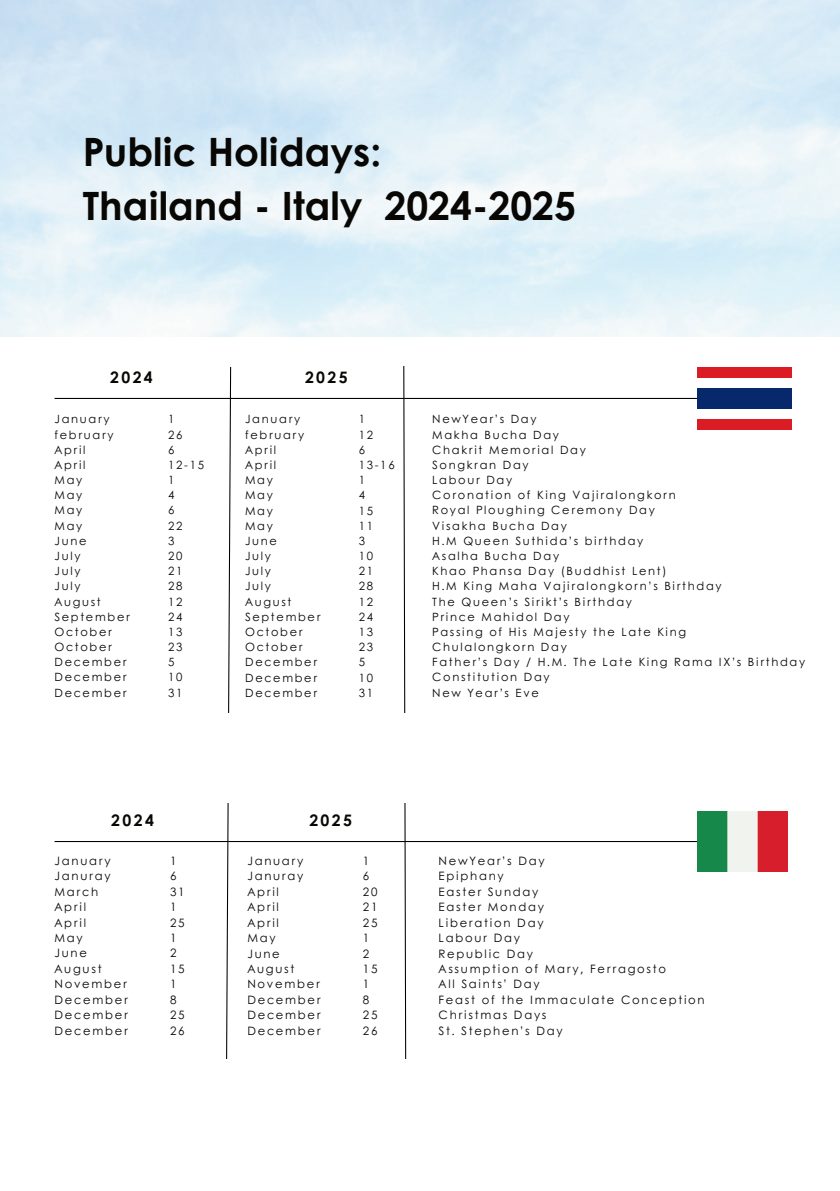
<style>
.page{position:relative;width:840px;height:1191px;background:#fff}
.page>*{position:absolute;margin:0;border:0;box-sizing:border-box;transform-origin:0 0}
.t1{font:700 39px/54px "Century Gothic";color:#080704}
.t2{font:700 15.8px "Century Gothic";letter-spacing:.15em;color:#080704}
.t3{font:11.6px/15.4px "Century Gothic";letter-spacing:.15em;color:#080704}
.t4{font:11.4px/15.2px "Century Gothic";letter-spacing:.15em;color:#080704}
</style>
<div class="page">
<hr style="left:54px;top:398px;width:719px;height:1px;background:#000">
<hr style="left:54px;top:841px;width:719px;height:1px;background:#000">
<div style="left:697px;top:419px;width:94px;height:10px;background:#db1c24"></div>
<div style="left:697px;top:367px;width:94px;height:10px;background:#db1c24"></div>
<div style="left:697px;top:388px;width:94px;height:20px;background:#07296b"></div>
<img style="left:697px;top:811px;width:90px;height:61px">
<svg style="left:225px;top:366px;width:6px;height:693px"></svg>
<svg style="left:402px;top:366px;width:4px;height:693px"></svg>
<div style="left:19px;top:713px;width:820px;height:89px;background:#fff"></div>
<h1 class="t1" style="left:83px;top:124px;width:494px">Public Holidays:<br>Thailand - Italy 2024-2025</h1>
<h2 class="t2" style="left:110px;top:367px;width:44px">2024</h2>
<h2 class="t2" style="left:305px;top:367px;width:44px">2025</h2>
<p class="t4" style="left:54px;top:411px;width:77px">January february<br>April<br>April<br>May<br>May<br>May<br>May<br>June<br>July<br>July<br>July<br>August<br>September<br>October<br>October<br>December<br>December<br>December</p>
<p class="t4" style="left:168px;top:411px;width:37px">1<br>26<br>6<br>12-15<br>1<br>4<br>6<br>22<br>3<br>20<br>21<br>28<br>12<br>24<br>13<br>23<br>5<br>10<br>31</p>
<p class="t4" style="left:245px;top:411px;width:77px">January february<br>April<br>April<br>May<br>May<br>May<br>May<br>June<br>July<br>July<br>July<br>August<br>September<br>October<br>October<br>December<br>December<br>December</p>
<p class="t4" style="left:358px;top:411px;width:37px">1<br>12<br>6<br>13-16<br>1<br>4<br>15<br>11<br>3<br>10<br>21<br>28<br>12<br>24<br>13<br>23<br>5<br>10<br>31</p>
<p class="t4" style="left:432px;top:411px;width:374px">NewYear’s Day<br>Makha Bucha Day<br>Chakrit Memorial Day<br>Songkran Day<br>Labour Day<br>Coronation of King Vajiralongkorn<br>Royal Ploughing Ceremony Day<br>Visakha Bucha Day<br>H.M Queen Suthida’s birthday<br>Asalha Bucha Day<br>Khao Phansa Day (Buddhist Lent)<br>H.M King Maha Vajiralongkorn’s Birthday<br>The Queen’s Sirikt’s Birthday<br>Prince Mahidol Day<br>Passing of His Majesty the Late King<br>Chulalongkorn Day<br>Father’s Day / H.M. The Late King Rama IX’s Birthday<br>Constitution Day<br>New Year’s Eve</p>
<h2 class="t2" style="left:111px;top:810px;width:44px">2024</h2>
<h2 class="t2" style="left:309px;top:810px;width:44px">2025</h2>
<p class="t3" style="left:54px;top:852px;width:75px">January<br>Januray<br>March<br>April<br>April<br>May<br>June<br>August<br>November<br>December<br>December<br>December</p>
<p class="t3" style="left:170px;top:852px;width:16px">1<br>6<br>31<br>1<br>25<br>1<br>2<br>15<br>1<br>8<br>25<br>26</p>
<p class="t3" style="left:247px;top:852px;width:75px">January<br>Januray<br>April<br>April<br>April<br>May<br>June<br>August<br>November<br>December<br>December<br>December</p>
<p class="t3" style="left:363px;top:852px;width:16px">1<br>6<br>20<br>21<br>25<br>1<br>2<br>15<br>1<br>8<br>25<br>26</p>
<p class="t3" style="left:438px;top:852px;width:267px">NewYear’s Day<br>Epiphany<br>Easter Sunday<br>Easter Monday<br>Liberation Day<br>Labour Day<br>Republic Day<br>Assumption of Mary, Ferragosto<br>All Saints’ Day<br>Feast of the Immaculate Conception<br>Christmas Days<br>St. Stephen’s Day</p>
</div>
